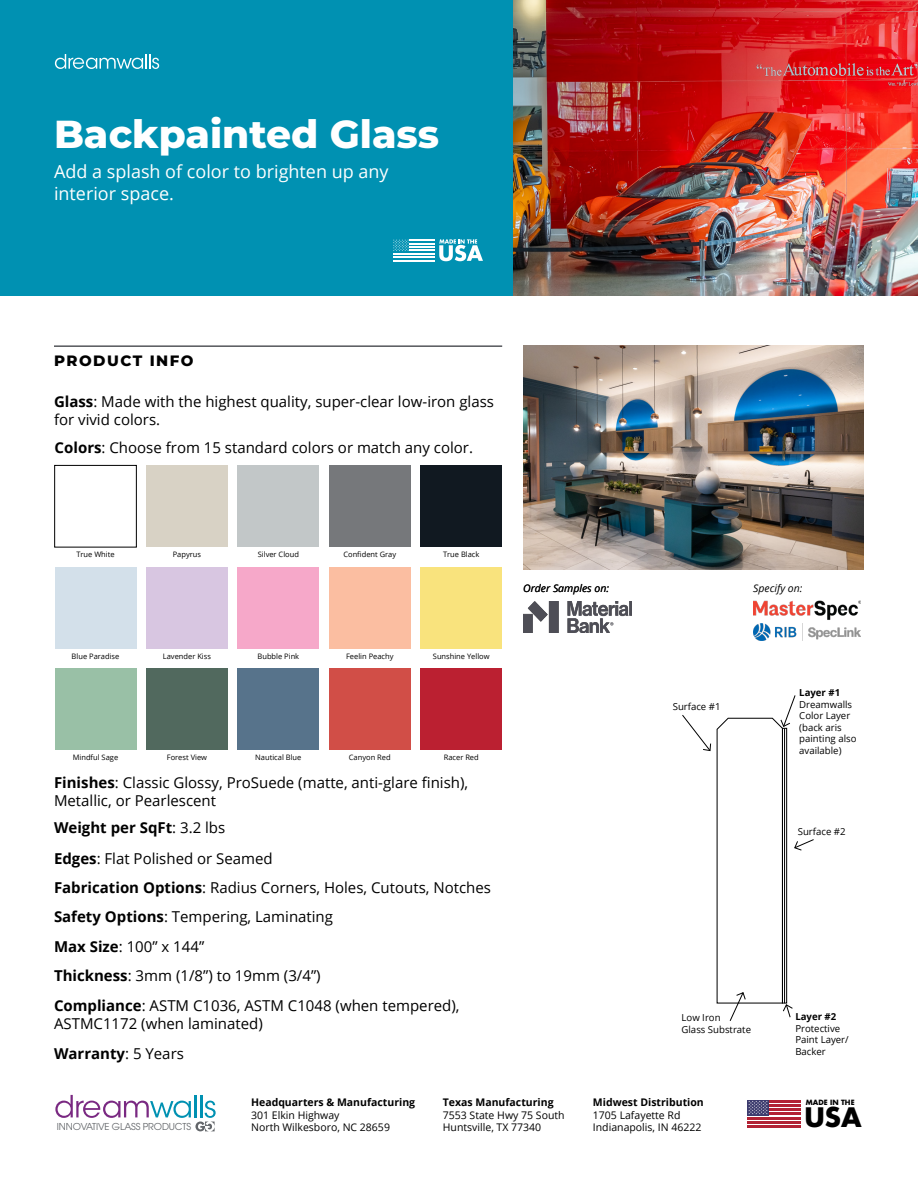
<style>
.page{position:relative;width:918px;height:1188px;background:#fff}
.page>*{position:absolute;margin:0;border:0;box-sizing:border-box;transform-origin:0 0}
.Product_Title{font:800 39px "Montserrat";color:#fff}
.t1{font:700 26.25px "Futura LT";color:#000}
.Product_Subtitle{font:18px/21.6px "Open Sans";color:#fff}
.Product_Info_Details{font:15px/18px "Open Sans";color:#000}
.Product_Info_Details-2{font:700 15px "Open Sans";color:#000}
.Product_Info_Header{font:800 15px "Montserrat";letter-spacing:.1em;color:#000}
.Location_Addresses{font:10.5px "Open Sans";color:#000}
.Location_Addresses-2{font:700 10.5px "Open Sans";color:#000}
.Product_Info_Details-3{font:italic 10.5px "Open Sans";color:#000}
.Diagram_captions{font:9.6px/11.6px "Open Sans";color:#000}
.t2{font:9.45px "ITC Avant Garde Pro";letter-spacing:-.02em;color:#63666a}
.Product_Info_Details-4{font:7.5px "Open Sans";color:#000}
.t3{font:700 7.05px "Futura LT";color:#000}
.s1{font-weight:700}
.s2{font-weight:400}
</style>
<div class="page">
<img style="left:513px;top:0;width:405px;height:296px">
<img style="left:523px;top:345px;width:341px;height:224px">
<hr style="left:54px;top:345px;width:448px;height:2px;background:#54565b">
<svg style="left:55px;top:1095px;width:161px;height:36px"></svg>
<img style="left:523px;top:602px;width:108px;height:30px">
<div style="left:0;top:0;width:513px;height:296px;background:#0091b2"></div>
<svg style="left:55px;top:54px;width:104px;height:15px"></svg>
<div style="left:55px;top:568px;width:81px;height:81px;background:#d3e0ea"></div>
<div style="left:55px;top:668px;width:81px;height:82px;background:#99c0a6"></div>
<div style="left:146px;top:465px;width:82px;height:82px;background:#d8d2c5"></div>
<div style="left:146px;top:568px;width:82px;height:81px;background:#d8c6e1"></div>
<div style="left:146px;top:668px;width:82px;height:82px;background:#51695e"></div>
<div style="left:238px;top:465px;width:81px;height:82px;background:#c2c7c8"></div>
<div style="left:238px;top:568px;width:81px;height:81px;background:#f6a8c9"></div>
<div style="left:238px;top:668px;width:81px;height:82px;background:#57738b"></div>
<div style="left:329px;top:465px;width:82px;height:82px;background:#76787b"></div>
<div style="left:329px;top:568px;width:82px;height:81px;background:#fbbea1"></div>
<div style="left:329px;top:668px;width:82px;height:82px;background:#d14e47"></div>
<div style="left:420px;top:465px;width:82px;height:82px;background:#111921"></div>
<div style="left:420px;top:568px;width:82px;height:81px;background:#f9e37d"></div>
<div style="left:420px;top:668px;width:82px;height:82px;background:#bb2031"></div>
<img style="left:753px;top:600px;width:108px;height:20px">
<img style="left:753px;top:623px;width:108px;height:18px">
<svg style="left:747px;top:1102px;width:54px;height:24px"></svg>
<div style="left:747px;top:1100px;width:22px;height:15px;background:#3c3b6e"></div>
<svg style="left:748px;top:1101px;width:20px;height:13px"></svg>
<hr style="left:747px;top:1126px;width:54px;height:2px;background:#b22234">
<hr style="left:747px;top:1122px;width:54px;height:2px;background:#b22234">
<hr style="left:747px;top:1117px;width:54px;height:2px;background:#b22234">
<hr style="left:769px;top:1113px;width:32px;height:2px;background:#b22234">
<hr style="left:769px;top:1109px;width:32px;height:2px;background:#b22234">
<hr style="left:769px;top:1100px;width:32px;height:2px;background:#b22234">
<hr style="left:769px;top:1104px;width:32px;height:3px;background:#b22234">
<svg style="left:393px;top:239px;width:90px;height:22px"></svg>
<svg style="left:682px;top:695px;width:132px;height:326px"></svg>
<p class="Product_Title" style="left:54px;top:105px;width:387px">Backpainted Glass</p>
<p class="Product_Subtitle" style="left:54px;top:160px;width:336px">Add a splash of color to brighten up any interior space.</p>
<p class="Product_Info_Header" style="left:54px;top:350px;width:141px">PRODUCT INFO</p>
<p class="Product_Info_Details" style="left:54px;top:392px;width:442px"><span class="s1">Glass</span>: Made with the highest quality, super-clear low-iron glass for vivid colors.</p>
<p class="Product_Info_Details" style="left:55px;top:438px;width:420px"><span class="s1">Colors</span>: Choose from 15 standard colors or match any color.</p>
<p class="Product_Info_Details-4" style="left:76px;top:549px;width:40px">True White</p>
<p class="Product_Info_Details-4" style="left:72px;top:651px;width:49px">Blue Paradise</p>
<p class="Product_Info_Details-4" style="left:173px;top:549px;width:30px">Papyrus</p>
<p class="Product_Info_Details-4" style="left:163px;top:651px;width:50px">Lavender Kiss</p>
<p class="Product_Info_Details-4" style="left:258px;top:549px;width:43px">Silver Cloud</p>
<p class="Product_Info_Details-4" style="left:258px;top:651px;width:43px">Bubble Pink</p>
<p class="Product_Info_Details-4" style="left:343px;top:549px;width:54px">Confident Gray</p>
<p class="Product_Info_Details-4" style="left:346px;top:651px;width:49px">Feelin Peachy</p>
<p class="Product_Info_Details-4" style="left:443px;top:549px;width:38px">True Black</p>
<p class="Product_Info_Details-4" style="left:433px;top:651px;width:58px">Sunshine Yellow</p>
<p class="Product_Info_Details-3" style="left:523px;top:581px;width:87px">Order Samples on:</p>
<p class="Product_Info_Details-4" style="left:73px;top:752px;width:47px">Mindful Sage</p>
<p class="Product_Info_Details-4" style="left:167px;top:752px;width:42px">Forest View</p>
<p class="Product_Info_Details-4" style="left:255px;top:752px;width:48px">Nautical Blue</p>
<p class="Product_Info_Details-4" style="left:349px;top:752px;width:43px">Canyon Red</p>
<p class="Product_Info_Details-4" style="left:444px;top:752px;width:37px">Racer Red</p>
<p class="Product_Info_Details" style="left:54px;top:774px;width:416px"><span class="s1">Finishes</span>: Classic Glossy, ProSuede (matte, anti-glare finish),<br>Metallic, or Pearlescent</p>
<p class="Product_Info_Details-2" style="left:54px;top:817px;width:173px">Weight per SqFt<span class="s2">: 3.2 lbs</span></p>
<p class="Product_Info_Details" style="left:54px;top:849px;width:220px"><span class="s1">Edges</span>: Flat Polished or Seamed</p>
<p class="Product_Info_Details" style="left:54px;top:878px;width:438px"><span class="s1">Fabrication Options</span>: Radius Corners, Holes, Cutouts, Notches</p>
<p class="Product_Info_Details" style="left:54px;top:908px;width:281px"><span class="s1">Safety Options</span>: Tempering, Laminating</p>
<p class="Product_Info_Details" style="left:54px;top:937px;width:152px"><span class="s1">Max Size</span>: 100” x 144”</p>
<p class="Product_Info_Details" style="left:54px;top:966px;width:268px"><span class="s1">Thickness</span>: 3mm (1/8”) to 19mm (3/4”)</p>
<p class="Product_Info_Details" style="left:54px;top:996px;width:407px"><span class="s1">Compliance</span>: ASTM C1036, ASTM C1048 (when tempered),<br>ASTMC1172 (when laminated)</p>
<p class="Product_Info_Details-2" style="left:54px;top:1043px;width:131px">Warranty<span class="s2">: 5 Years</span></p>
<p class="Product_Info_Details-3" style="left:753px;top:581px;width:51px">Specify on:</p>
<p class="Diagram_captions" style="left:673px;top:700px;width:49px">Surface #1</p>
<p class="Diagram_captions" style="left:799px;top:687px;width:59px"><span class="s1">Layer #1<br></span>Dreamwalls<br>Color Layer (back aris painting also available)</p>
<p class="Diagram_captions" style="left:798px;top:826px;width:49px">Surface #2</p>
<p class="Diagram_captions" style="left:682px;top:1012px;width:71px">Low Iron<br>Glass Substrate</p>
<p class="Diagram_captions" style="left:795px;top:1011px;width:55px"><span class="s1">Layer #2<br></span>Protective<br>Paint Layer/<br>Backer</p>
<p class="Location_Addresses-2" style="left:251px;top:1095px;width:166px">Headquarters &amp; Manufacturing</p>
<p class="Location_Addresses" style="left:251px;top:1108px;width:90px">301 Elkin Highway</p>
<p class="Location_Addresses" style="left:251px;top:1120px;width:140px">North Wilkesboro, NC 28659</p>
<p class="Location_Addresses-2" style="left:443px;top:1095px;width:112px">Texas Manufacturing</p>
<p class="Location_Addresses" style="left:443px;top:1108px;width:123px">7553 State Hwy 75 South</p>
<p class="Location_Addresses" style="left:443px;top:1120px;width:100px">Huntsville, TX 77340</p>
<p class="Location_Addresses-2" style="left:593px;top:1095px;width:112px">Midwest Distribution</p>
<p class="Location_Addresses" style="left:593px;top:1108px;width:89px">1705 Lafayette Rd</p>
<p class="t2" style="left:57px;top:1121px;width:136px">INNOVATIVE GLASS PRODUCTS</p>
<p class="Location_Addresses" style="left:593px;top:1120px;width:110px">Indianapolis, IN 46222</p>
<p class="t3" style="left:806px;top:1098px;width:50px">MADE IN THE</p>
<p class="t1" style="left:804px;top:1100px;width:59px">USA</p>
</div>
